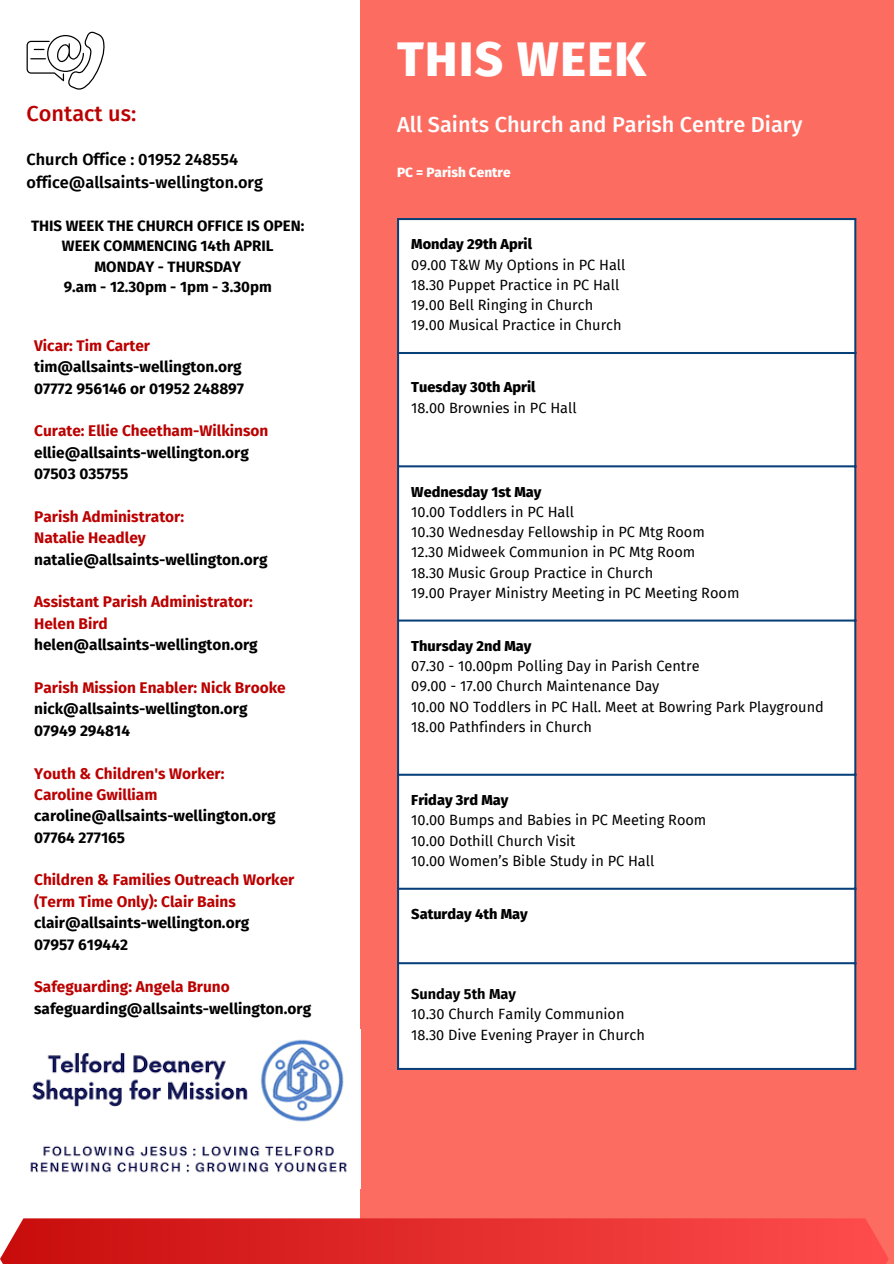
<style>
.page{position:relative;width:894px;height:1264px;background:#fff}
.page>*{position:absolute;margin:0;border:0;box-sizing:border-box;transform-origin:0 0}
.t1{font:800 48.9px "Fira Sans";letter-spacing:.03em;color:#fff}
.t2{font:500 21.75px "Fira Sans";color:#fff}
.t3{font:500 21.75px "Fira Sans";color:#b00}
.t4{font:600 16.35px/22.4px "Fira Sans";color:#000}
.t5{font:700 15.45px/21.3px "Fira Sans";color:#000}
.t6{font:700 15.45px/21.3px "Fira Sans";color:#b00}
.t7{font:700 15px/20.2px "Fira Sans";color:#000;text-align:center}
.t8{font:14.55px "Fira Sans";color:#000}
.t9{font:800 14.55px "Fira Sans";color:#000}
.t10{font:700 14.55px "Fira Sans";color:#000}
.t11{font:800 13.5px "Fira Sans";color:#fff}
.s1{color:#b00}
.s2{color:#000}
</style>
<div class="page">
<div style="left:360px;top:0;width:533px;height:1263px;background:#fd6c60"></div>
<div style="left:0;top:1218px;width:888px;height:45px;background:linear-gradient(to right,#ca1516,#fd4948)"></div>
<div style="left:399px;top:220px;width:455px;height:847px;background:#fff"></div>
<hr style="left:397px;top:220px;width:2px;height:847px;background:#073f79">
<hr style="left:854px;top:220px;width:2px;height:847px;background:#073f79">
<hr style="left:397px;top:218px;width:459px;height:2px;background:#073f79">
<hr style="left:397px;top:352px;width:459px;height:2px;background:#073f79">
<hr style="left:397px;top:465px;width:459px;height:2px;background:#073f79">
<hr style="left:397px;top:619px;width:459px;height:2px;background:#073f79">
<hr style="left:397px;top:773px;width:459px;height:2px;background:#073f79">
<hr style="left:397px;top:887px;width:459px;height:2px;background:#073f79">
<hr style="left:397px;top:962px;width:459px;height:2px;background:#073f79">
<hr style="left:397px;top:1067px;width:459px;height:2px;background:#073f79">
<img style="left:30px;top:1039px;width:317px;height:134px">
<svg style="left:27px;top:31px;width:78px;height:59px"></svg>
<h3 class="t3" style="left:27px;top:101px;width:111px">Contact us:</h3>
<h3 class="t4" style="left:27px;top:149px;width:238px">Church Office : 01952 248554 office@allsaints-wellington.org</h3>
<h3 class="t7" style="left:31px;top:216px;width:275px">THIS WEEK THE CHURCH OFFICE IS OPEN:<br>WEEK COMMENCING 14th APRIL<br>MONDAY - THURSDAY<br>9.am - 12.30pm - 1pm - 3.30pm</h3>
<p class="t5" style="left:34px;top:335px;width:211px"><span class="s1">Vicar: Tim Carter </span>tim@allsaints-wellington.org<br>07772 956146 or 01952 248897</p>
<h2 class="t5" style="left:34px;top:420px;width:236px"><span class="s1">Curate: Ellie Cheetham-Wilkinson </span>ellie@allsaints-wellington.org<br>07503 035755</h2>
<h3 class="t6" style="left:34px;top:506px;width:235px">Parish Administrator:<br>Natalie Headley <span class="s2">natalie@allsaints-wellington.org</span></h3>
<h3 class="t6" style="left:34px;top:591px;width:225px">Assistant Parish Administrator:<br>Helen Bird <span class="s2">helen@allsaints-wellington.org</span></h3>
<h3 class="t5" style="left:34px;top:677px;width:253px"><span class="s1">Parish Mission Enabler: Nick Brooke </span>nick@allsaints-wellington.org<br>07949 294814</h3>
<h3 class="t5" style="left:34px;top:762px;width:243px"><span class="s1">Youth &amp; Children's Worker:<br>Caroline Gwilliam </span>caroline@allsaints-wellington.org<br>07764 277165</h3>
<h3 class="t6" style="left:34px;top:869px;width:262px">Children &amp; Families Outreach Worker (Term Time Only): Clair Bains <span class="s2">clair@allsaints-wellington.org<br>07957 619442</span></h3>
<h3 class="t5" style="left:34px;top:976px;width:278px"><span class="s1">Safeguarding: Angela Bruno </span>safeguarding@allsaints-wellington.org</h3>
<h2 class="t1" style="left:397px;top:30px;width:250px">THIS WEEK</h2>
<h1 class="t2" style="left:397px;top:111px;width:407px">All Saints Church and Parish Centre Diary</h1>
<p class="t11" style="left:397px;top:164px;width:115px">PC = Parish Centre</p>
<p class="t9" style="left:411px;top:236px;width:122px">Monday 29th April</p>
<p class="t8" style="left:411px;top:256px;width:215px">09.00 T&amp;W My Options in PC Hall</p>
<p class="t8" style="left:411px;top:276px;width:209px">18.30 Puppet Practice in PC Hall</p>
<p class="t8" style="left:411px;top:296px;width:183px">19.00 Bell Ringing in Church</p>
<p class="t8" style="left:411px;top:317px;width:212px">19.00 Musical Practice in Church</p>
<p class="t9" style="left:411px;top:378px;width:126px">Tuesday 30th April</p>
<p class="t8" style="left:411px;top:399px;width:167px">18.00 Brownies in PC Hall</p>
<p class="t9" style="left:411px;top:483px;width:132px">Wednesday 1st May</p>
<p class="t8" style="left:411px;top:503px;width:164px">10.00 Toddlers in PC Hall</p>
<p class="t8" style="left:411px;top:523px;width:295px">10.30 Wednesday Fellowship in PC Mtg Room</p>
<p class="t8" style="left:411px;top:544px;width:285px">12.30 Midweek Communion in PC Mtg Room</p>
<p class="t8" style="left:411px;top:564px;width:243px">18.30 Music Group Practice in Church</p>
<p class="t8" style="left:411px;top:584px;width:329px">19.00 Prayer Ministry Meeting in PC Meeting Room</p>
<p class="t9" style="left:411px;top:637px;width:122px">Thursday 2nd May</p>
<p class="t8" style="left:411px;top:657px;width:290px">07.30 - 10.00pm Polling Day in Parish Centre</p>
<p class="t8" style="left:411px;top:677px;width:249px">09.00 - 17.00 Church Maintenance Day</p>
<p class="t8" style="left:411px;top:698px;width:414px">10.00 NO Toddlers in PC Hall. Meet at Bowring Park Playground</p>
<p class="t8" style="left:411px;top:718px;width:182px">18.00 Pathfinders in Church</p>
<p class="t9" style="left:411px;top:791px;width:99px">Friday 3rd May</p>
<p class="t8" style="left:411px;top:811px;width:296px">10.00 Bumps and Babies in PC Meeting Room</p>
<p class="t8" style="left:411px;top:832px;width:166px">10.00 Dothill Church Visit</p>
<p class="t8" style="left:411px;top:852px;width:244px">10.00 Women’s Bible Study in PC Hall</p>
<p class="t9" style="left:411px;top:905px;width:118px">Saturday 4th May</p>
<p class="t10" style="left:411px;top:985px;width:106px">Sunday 5th May</p>
<p class="t8" style="left:411px;top:1005px;width:215px">10.30 Church Family Communion</p>
<p class="t8" style="left:411px;top:1026px;width:235px">18.30 Dive Evening Prayer in Church</p>
</div>
